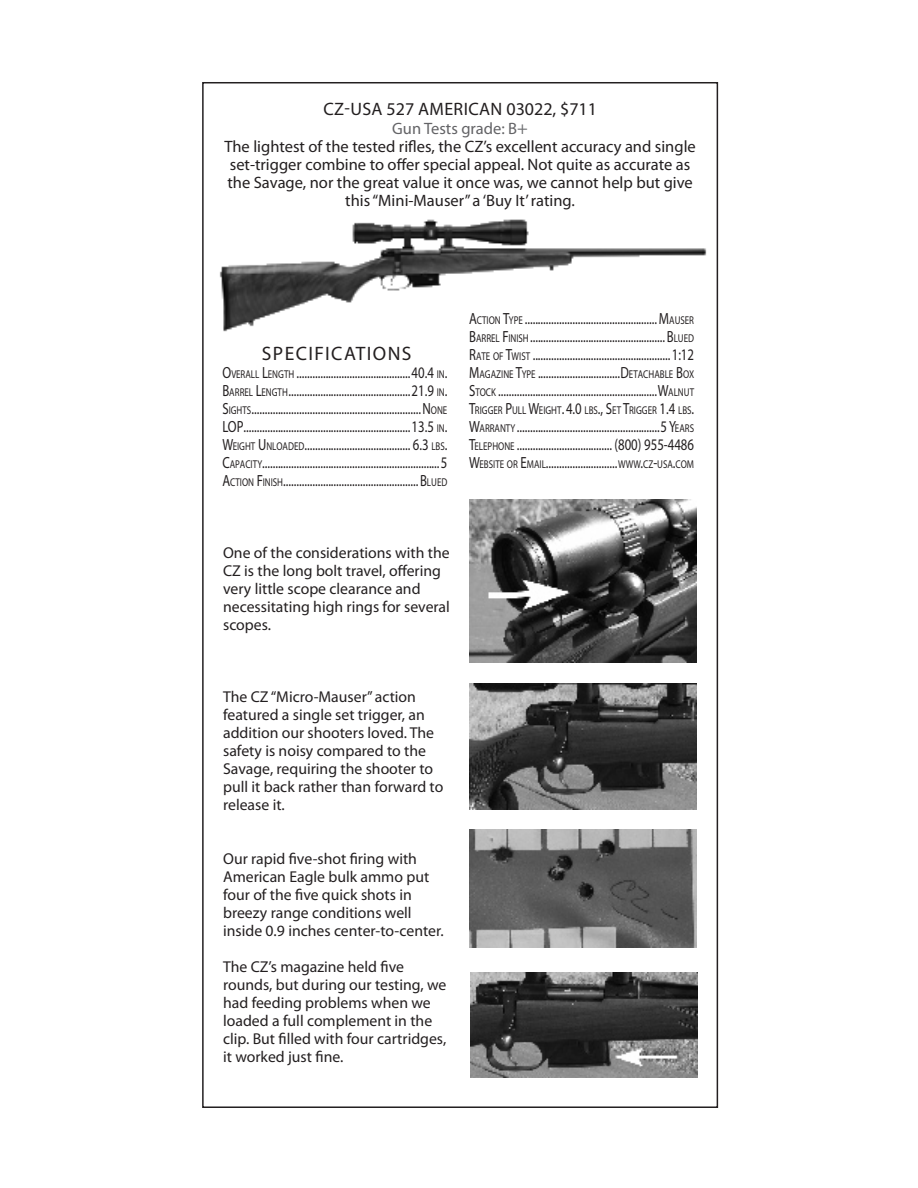
<style>
.page{position:relative;width:918px;height:1188px;background:#fff}
.page>*{position:absolute;margin:0;border:0;box-sizing:border-box;transform-origin:0 0}
.GT_Box_SPEX{font:19.5px "Myriad Pro";letter-spacing:.07em;color:#231f20}
.GT_Box_Header{font:18px "Myriad Pro";letter-spacing:.01em;color:#231f20}
.GT_Box_Recommendatio{font:16.5px/18px "Myriad Pro";color:#231f20;text-align:center}
.t1{font:16.5px "Myriad Pro";color:#636366}
.GT_Box_SPEX-2{font:16.2px "Myriad Pro";color:#231f20;scale:.79 1}
.GT_Box_Captions{font:15.75px/18px "Myriad Pro";color:#231f20}
.GT_Box_SPEX-3{font:11.4px "Myriad Pro";color:#231f20;scale:.79 1}
.s1{font-size:18px;color:#6c6d70}
.s2{font-size:11.4px}
.s3{font-size:16.2px}
</style>
<div class="page">
<img style="left:219px;top:219px;width:488px;height:113px">
<img style="left:469px;top:499px;width:228px;height:163px">
<img style="left:469px;top:683px;width:228px;height:126px">
<img style="left:469px;top:830px;width:228px;height:118px">
<img style="left:470px;top:972px;width:228px;height:106px">
<p class="GT_Box_Header" style="left:323px;top:98px;width:275px">CZ-USA 527 American 03022, $711</p>
<p class="t1" style="left:392px;top:119px;width:137px">Gun Tests grade: B<span class="s1">+</span></p>
<p class="GT_Box_Recommendatio" style="left:224px;top:138px;width:473px">The lightest of the tested rifles, the CZ’s excellent accuracy and single set-trigger combine to offer special appeal. Not quite as accurate as the Savage, nor the great value it once was, we cannot help but give this “Mini-Mauser” a ‘Buy It’ rating.</p>
<p class="GT_Box_SPEX" style="left:262px;top:341px;width:151px">SPECIFICATIONS</p>
<p class="GT_Box_SPEX-2" style="left:222px;top:363px;width:286px">O<span class="s2">VERALL</span> L<span class="s2">ENGTH</span> ...........................................40.4 <span class="s2">IN</span>.</p>
<p class="GT_Box_SPEX-2" style="left:222px;top:381px;width:286px">B<span class="s2">ARREL</span> L<span class="s2">ENGTH</span>..............................................21.9 <span class="s2">IN</span>.</p>
<p class="GT_Box_SPEX-2" style="left:222px;top:399px;width:286px">S<span class="s2">IGHTS</span>................................................................N <span class="s2">ONE</span></p>
<p class="GT_Box_SPEX-2" style="left:222px;top:417px;width:286px">LOP...............................................................13.5 <span class="s2">IN</span>.</p>
<p class="GT_Box_SPEX-2" style="left:222px;top:435px;width:286px">W<span class="s2">EIGHT</span> U<span class="s2">NLOADED</span>........................................ 6.3 <span class="s2">LBS</span>.</p>
<p class="GT_Box_SPEX-2" style="left:222px;top:453px;width:286px">C<span class="s2">APACITY</span>...................................................................5</p>
<p class="GT_Box_SPEX-2" style="left:222px;top:471px;width:286px">A<span class="s2">CTION</span> F<span class="s2">INISH</span>...................................................B<span class="s2">LUED</span></p>
<p class="GT_Box_SPEX-2" style="left:469px;top:309px;width:286px">A<span class="s2">CTION</span> T<span class="s2">YPE</span> ..................................................M<span class="s2">AUS ER</span></p>
<p class="GT_Box_SPEX-2" style="left:469px;top:327px;width:286px">B<span class="s2">ARREL</span> F<span class="s2">INISH</span>...................................................B<span class="s2">LUED</span></p>
<p class="GT_Box_SPEX-2" style="left:469px;top:345px;width:286px">R<span class="s2">ATE OF</span> T<span class="s2">WIST</span> ....................................................1:12</p>
<p class="GT_Box_SPEX-2" style="left:469px;top:363px;width:286px">M<span class="s2">AGAZINE</span> T<span class="s2">YPE</span> ...............................D <span class="s2">ETACHABLE</span> B<span class="s2">OX</span></p>
<p class="GT_Box_SPEX-2" style="left:469px;top:381px;width:286px">S<span class="s2">TOCK</span> ............................................................W<span class="s2">ALNUT</span></p>
<p class="GT_Box_SPEX-3" style="left:469px;top:403px;width:286px"><span class="s3">T</span>RIGGER <span class="s3">P</span>ULL <span class="s3">W</span>EIGHT<span class="s3">.4.0</span> LBS<span class="s3">., S</span>ET <span class="s3">T</span>RIGGER <span class="s3">1.4</span> LBS<span class="s3">.</span></p>
<p class="GT_Box_SPEX-2" style="left:469px;top:417px;width:285px">W<span class="s2">ARRANTY</span> ......................................................5 Y<span class="s2">EARS</span></p>
<p class="GT_Box_SPEX-2" style="left:469px;top:435px;width:286px">T<span class="s2">ELEPHONE</span> .................................... (800) 955-4486</p>
<p class="GT_Box_SPEX-2" style="left:469px;top:453px;width:270px">W<span class="s2">EBS ITE OR</span> E<span class="s2">MAIL</span>...........................<span class="s2">WWW</span>.<span class="s2">CZ</span>-<span class="s2">USA</span>.<span class="s2">COM</span></p>
<p class="GT_Box_Captions" style="left:223px;top:543px;width:228px">One of the considerations with the<br>CZ is the long bolt travel, offering very little scope clearance and necessitating high rings for several scopes.</p>
<p class="GT_Box_Captions" style="left:223px;top:687px;width:222px">The CZ “Micro-Mauser” action featured a single set trigger, an addition our shooters loved. The safety is noisy compared to the<br>Savage, requiring the shooter to pull it back rather than forward to release it.</p>
<p class="GT_Box_Captions" style="left:223px;top:849px;width:222px">Our rapid five-shot firing with<br>American Eagle bulk ammo put four of the five quick shots in breezy range conditions well inside 0.9 inches center-to-center.</p>
<p class="GT_Box_Captions" style="left:223px;top:957px;width:225px">The CZ’s magazine held five rounds, but during our testing, we had feeding problems when we loaded a full complement in the clip. But filled with four cartridges, it worked just fine.</p>
</div>
